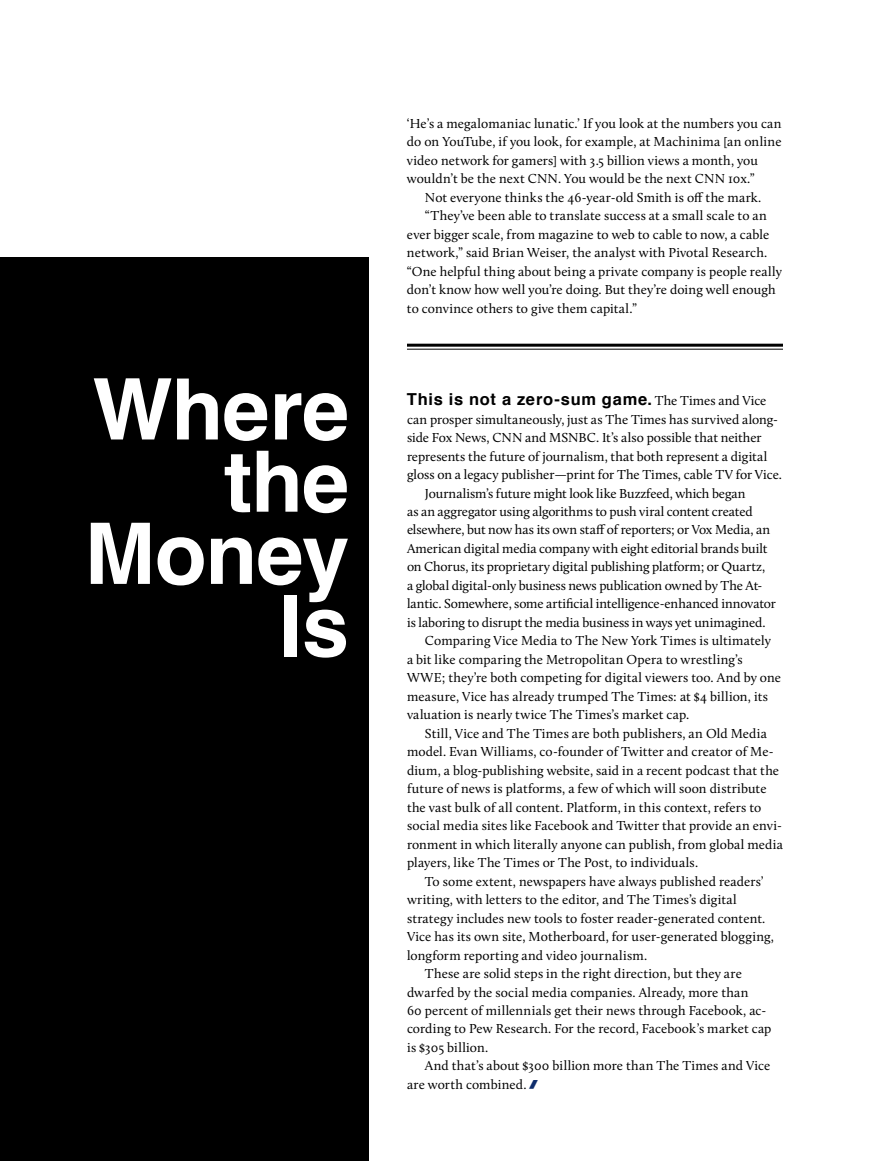
<style>
.page{position:relative;width:891px;height:1161px;background:#fff}
.page>*{position:absolute;margin:0;border:0;box-sizing:border-box;transform-origin:0 0}
.t1{font:700 84.9px/72.2px "Helvetica";letter-spacing:-.01em;color:#fff;text-align:right}
.t2{font:700 16.5px "Helvetica";letter-spacing:.04em;color:#000}
.t3{font:13.5px/18.5px "Calluna";letter-spacing:.005em;color:#000}
.t4{font:13.5px "Calluna";letter-spacing:-.015em;color:#000}
.s1{font-family:"Calluna";font-weight:400;font-size:13.5px}
</style>
<div class="page">
<div style="left:0;top:257px;width:369px;height:904px;background:#000"></div>
<hr style="left:407px;top:344px;width:376px;height:3px;background:#000">
<hr style="left:407px;top:349px;width:376px;height:1px;background:#000">
<h1 class="t1" style="left:85px;top:375px;width:266px">Where the<br>Money<br>Is</h1>
<p class="t3" style="left:407px;top:114px;width:376px">‘He’s a megalomaniac lunatic.’ If you look at the numbers you can do on YouTube, if you look, for example, at Machinima [an online video network for gamers] with 3.5 billion views a month, you wouldn’t be the next CNN. You would be the next CNN 10x.”</p>
<p class="t3" style="left:425px;top:188px;width:338px">Not everyone thinks the 46-year-old Smith is off the mark.</p>
<p class="t3" style="left:425px;top:206px;width:343px">“They’ve been able to translate success at a small scale to an</p>
<p class="t3" style="left:407px;top:225px;width:364px">ever bigger scale, from magazine to web to cable to now, a cable</p>
<p class="t3" style="left:407px;top:243px;width:362px">network,” said Brian Weiser, the analyst with Pivotal Research.</p>
<p class="t3" style="left:407px;top:262px;width:376px">“One helpful thing about being a private company is people really</p>
<p class="t3" style="left:407px;top:280px;width:370px">don’t know how well you’re doing. But they’re doing well enough</p>
<p class="t3" style="left:407px;top:299px;width:232px">to convince others to give them capital.”</p>
<p class="t2" style="left:407px;top:386px;width:361px">This is not a zero-sum game. <span class="s1">The Times and Vice</span></p>
<p class="t3" style="left:407px;top:410px;width:373px">can prosper simultaneously, just as The Times has survived along-</p>
<p class="t3" style="left:407px;top:428px;width:356px">side Fox News, CNN and MSNBC. It’s also possible that neither</p>
<p class="t3" style="left:407px;top:447px;width:362px">represents the future of journalism, that both represent a digital</p>
<p class="t3" style="left:407px;top:465px;width:377px">gloss on a legacy publisher—print for The Times, cable TV for Vice.</p>
<p class="t3" style="left:425px;top:484px;width:322px">Journalism’s future might look like Buzzfeed, which began</p>
<p class="t3" style="left:407px;top:502px;width:347px">as an aggregator using algorithms to push viral content created</p>
<p class="t4" style="left:407px;top:522px;width:365px">elsewhere, but now has its own staff of reporters; or Vox Media, an</p>
<p class="t3" style="left:407px;top:539px;width:362px">American digital media company with eight editorial brands built</p>
<p class="t3" style="left:407px;top:558px;width:360px">on Chorus, its proprietary digital publishing platform; or Quartz,</p>
<p class="t4" style="left:407px;top:577px;width:357px">a global digital-only business news publication owned by The At-</p>
<p class="t4" style="left:407px;top:596px;width:370px">lantic. Somewhere, some artificial intelligence-enhanced innovator</p>
<p class="t3" style="left:407px;top:613px;width:360px">is laboring to disrupt the media business in ways yet unimagined.</p>
<p class="t3" style="left:425px;top:632px;width:348px">Comparing Vice Media to The New York Times is ultimately</p>
<p class="t3" style="left:407px;top:650px;width:337px">a bit like comparing the Metropolitan Opera to wrestling’s</p>
<p class="t3" style="left:407px;top:668px;width:376px">WWE; they’re both competing for digital viewers too. And by one</p>
<p class="t3" style="left:407px;top:687px;width:362px">measure, Vice has already trumped The Times: at $4 billion, its</p>
<p class="t3" style="left:407px;top:705px;width:284px">valuation is nearly twice The Times’s market cap.</p>
<p class="t3" style="left:425px;top:724px;width:344px">Still, Vice and The Times are both publishers, an Old Media</p>
<p class="t3" style="left:407px;top:742px;width:368px">model. Evan Williams, co-founder of Twitter and creator of Me-</p>
<p class="t3" style="left:407px;top:761px;width:374px">dium, a blog-publishing website, said in a recent podcast that the</p>
<p class="t3" style="left:407px;top:779px;width:361px">future of news is platforms, a few of which will soon distribute</p>
<p class="t3" style="left:407px;top:798px;width:356px">the vast bulk of all content. Platform, in this context, refers to</p>
<p class="t3" style="left:407px;top:816px;width:376px">social media sites like Facebook and Twitter that provide an envi-</p>
<p class="t3" style="left:407px;top:835px;width:377px">ronment in which literally anyone can publish, from global media</p>
<p class="t3" style="left:407px;top:853px;width:293px">players, like The Times or The Post, to individuals.</p>
<p class="t3" style="left:425px;top:872px;width:340px">To some extent, newspapers have always published readers’</p>
<p class="t3" style="left:407px;top:890px;width:331px">writing, with letters to the editor, and The Times’s digital</p>
<p class="t3" style="left:407px;top:909px;width:360px">strategy includes new tools to foster reader-generated content.</p>
<p class="t3" style="left:407px;top:927px;width:369px">Vice has its own site, Motherboard, for user-generated blogging,</p>
<p class="t3" style="left:407px;top:946px;width:242px">longform reporting and video journalism.</p>
<p class="t3" style="left:425px;top:964px;width:318px">These are solid steps in the right direction, but they are</p>
<p class="t3" style="left:407px;top:983px;width:343px">dwarfed by the social media companies. Already, more than</p>
<p class="t3" style="left:407px;top:1001px;width:361px">60 percent of millennials get their news through Facebook, ac-</p>
<p class="t3" style="left:407px;top:1020px;width:366px">cording to Pew Research. For the record, Facebook’s market cap</p>
<p class="t3" style="left:407px;top:1038px;width:83px">is $305 billion.</p>
<p class="t3" style="left:425px;top:1057px;width:347px">And that’s about $300 billion more than The Times and Vice</p>
<p class="t3" style="left:407px;top:1075px;width:121px">are worth combined.</p>
</div>
